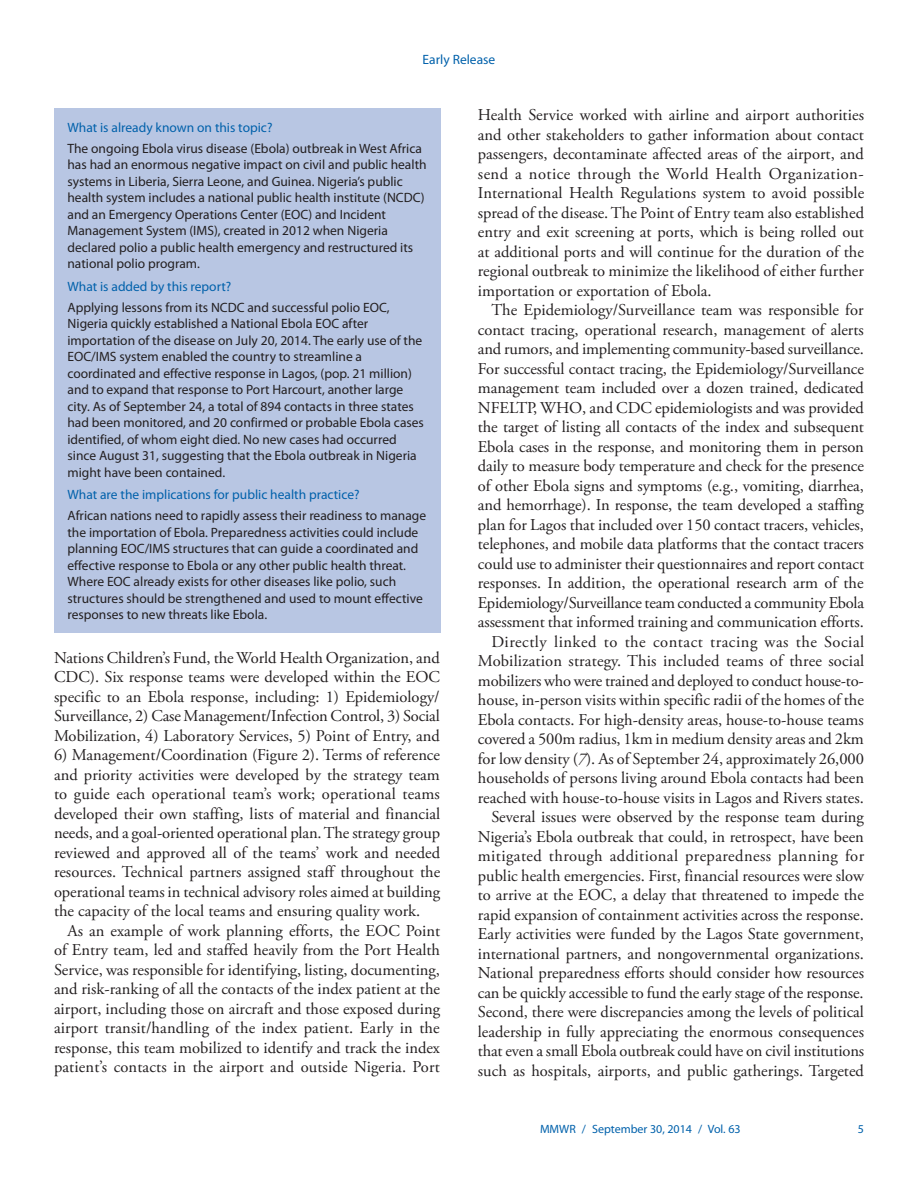
<style>
.page{position:relative;width:918px;height:1188px;background:#fff}
.page>*{position:absolute;margin:0;border:0;box-sizing:border-box;transform-origin:0 0}
.body_copy{font:16.5px/19.5px "Adobe Garamond Pro";color:#231f20;text-align:justify}
.fb_answer{font:13.5px/16.5px "Myriad Pro";color:#231f20}
.fb_question{font:13.5px "Myriad Pro";color:#0161ab}
.t1{font:12px "Myriad Pro";color:#0161ab}
.s1{font-style:italic}
</style>
<div class="page">
<div style="left:54px;top:108px;width:386px;height:525px;background:#b8c6e3"></div>
<p class="fb_question" style="left:423px;top:51px;width:74px">Early Release</p>
<p class="fb_question" style="left:68px;top:119px;width:206px">What is already known on this topic?</p>
<p class="fb_answer" style="left:68px;top:140px;width:361px">The ongoing Ebola virus disease (Ebola) outbreak in West Africa has had an enormous negative impact on civil and public health systems in Liberia, Sierra Leone, and Guinea. Nigeria’s public health system includes a national public health institute (NCDC) and an Emergency Operations Center (EOC) and Incident Management System (IMS), created in 2012 when Nigeria declared polio a public health emergency and restructured its national polio program.</p>
<p class="fb_question" style="left:68px;top:278px;width:165px">What is added by this report?</p>
<p class="fb_answer" style="left:68px;top:299px;width:358px">Applying lessons from its NCDC and successful polio EOC, Nigeria quickly established a National Ebola EOC after importation of the disease on July 20, 2014. The early use of the EOC/IMS system enabled the country to streamline a coordinated and effective response in Lagos, (pop. 21 million) and to expand that response to Port Harcourt, another large city. As of September 24, a total of 894 contacts in three states had been monitored, and 20 confirmed or probable Ebola cases identified, of whom eight died. No new cases had occurred since August 31, suggesting that the Ebola outbreak in Nigeria might have been contained.</p>
<p class="fb_question" style="left:68px;top:486px;width:294px">What are the implications for public health practice?</p>
<p class="fb_answer" style="left:68px;top:507px;width:360px">African nations need to rapidly assess their readiness to manage the importation of Ebola. Preparedness activities could include planning EOC/IMS structures that can guide a coordinated and effective response to Ebola or any other public health threat.<br>Where EOC already exists for other diseases like polio, such structures should be strengthened and used to mount effective responses to new threats like Ebola.</p>
<p class="body_copy" style="left:54px;top:648px;width:388px">Nations Children’s Fund, the World Health Organization, and CDC). Six response teams were developed within the EOC specific to an Ebola response, including: 1) Epidemiology/ Surveillance, 2) Case Management/Infection Control, 3) Social Mobilization, 4) Laboratory Services, 5) Point of Entry, and</p>
<p class="body_copy" style="left:54px;top:746px;width:388px">6) Management/Coordination (Figure 2). Terms of reference and priority activities were developed by the strategy team to guide each operational team’s work; operational teams developed their own staffing, lists of material and financial needs, and a goal-oriented operational plan. The strategy group reviewed and approved all of the teams’ work and needed resources. Technical partners assigned staff throughout the operational teams in technical advisory roles aimed at building the capacity of the local teams and ensuring quality work.</p>
<p class="body_copy" style="left:54px;top:921px;width:388px;text-indent:13px">As an example of work planning efforts, the EOC Point of Entry team, led and staffed heavily from the Port Health Service, was responsible for identifying, listing, documenting, and risk-ranking of all the contacts of the index patient at the airport, including those on aircraft and those exposed during airport transit/handling of the index patient. Early in the response, this team mobilized to identify and track the index patient’s contacts in the airport and outside Nigeria. Port</p>
<p class="body_copy" style="left:478px;top:106px;width:388px">Health Service worked with airline and airport authorities and other stakeholders to gather information about contact passengers, decontaminate affected areas of the airport, and send a notice through the World Health Organization-International Health Regulations system to avoid possible spread of the disease. The Point of Entry team also established entry and exit screening at ports, which is being rolled out at additional ports and will continue for the duration of the regional outbreak to minimize the likelihood of either further importation or exportation of Ebola.</p>
<p class="body_copy" style="left:478px;top:301px;width:388px;text-indent:13px">The Epidemiology/Surveillance team was responsible for contact tracing, operational research, management of alerts and rumors, and implementing community-based surveillance.<br>For successful contact tracing, the Epidemiology/Surveillance management team included over a dozen trained, dedicated NFELTP, WHO, and CDC epidemiologists and was provided the target of listing all contacts of the index and subsequent Ebola cases in the response, and monitoring them in person daily to measure body temperature and check for the presence of other Ebola signs and symptoms (e.g., vomiting, diarrhea, and hemorrhage). In response, the team developed a staffing plan for Lagos that included over 150 contact tracers, vehicles, telephones, and mobile data platforms that the contact tracers could use to administer their questionnaires and report contact responses. In addition, the operational research arm of the Epidemiology/Surveillance team conducted a community Ebola assessment that informed training and communication efforts.</p>
<p class="body_copy" style="left:478px;top:632px;width:388px;text-indent:13px">Directly linked to the contact tracing was the Social Mobilization strategy. This included teams of three social mobilizers who were trained and deployed to conduct house-to&shy;house, in-person visits within specific radii of the homes of the Ebola contacts. For high-density areas, house-to-house teams covered a 500m radius, 1km in medium density areas and 2km for low density (<span class="s1">7</span>). As of September 24, approximately 26,000 households of persons living around Ebola contacts had been reached with house-to-house visits in Lagos and Rivers states.</p>
<p class="body_copy" style="left:478px;top:808px;width:388px;text-indent:13px">Several issues were observed by the response team during Nigeria’s Ebola outbreak that could, in retrospect, have been mitigated through additional preparedness planning for public health emergencies. First, financial resources were slow to arrive at the EOC, a delay that threatened to impede the rapid expansion of containment activities across the response.<br>Early activities were funded by the Lagos State government, international partners, and nongovernmental organizations.<br>National preparedness efforts should consider how resources can be quickly accessible to fund the early stage of the response.<br>Second, there were discrepancies among the levels of political leadership in fully appreciating the enormous consequences that even a small Ebola outbreak could have on civil institutions such as hospitals, airports, and public gatherings. Targeted</p>
<p class="t1" style="left:540px;top:1121px;width:202px">MMWR / September 30, 2014 / Vol. 63</p>
<p class="t1" style="left:858px;top:1121px;width:8px">5</p>
</div>
